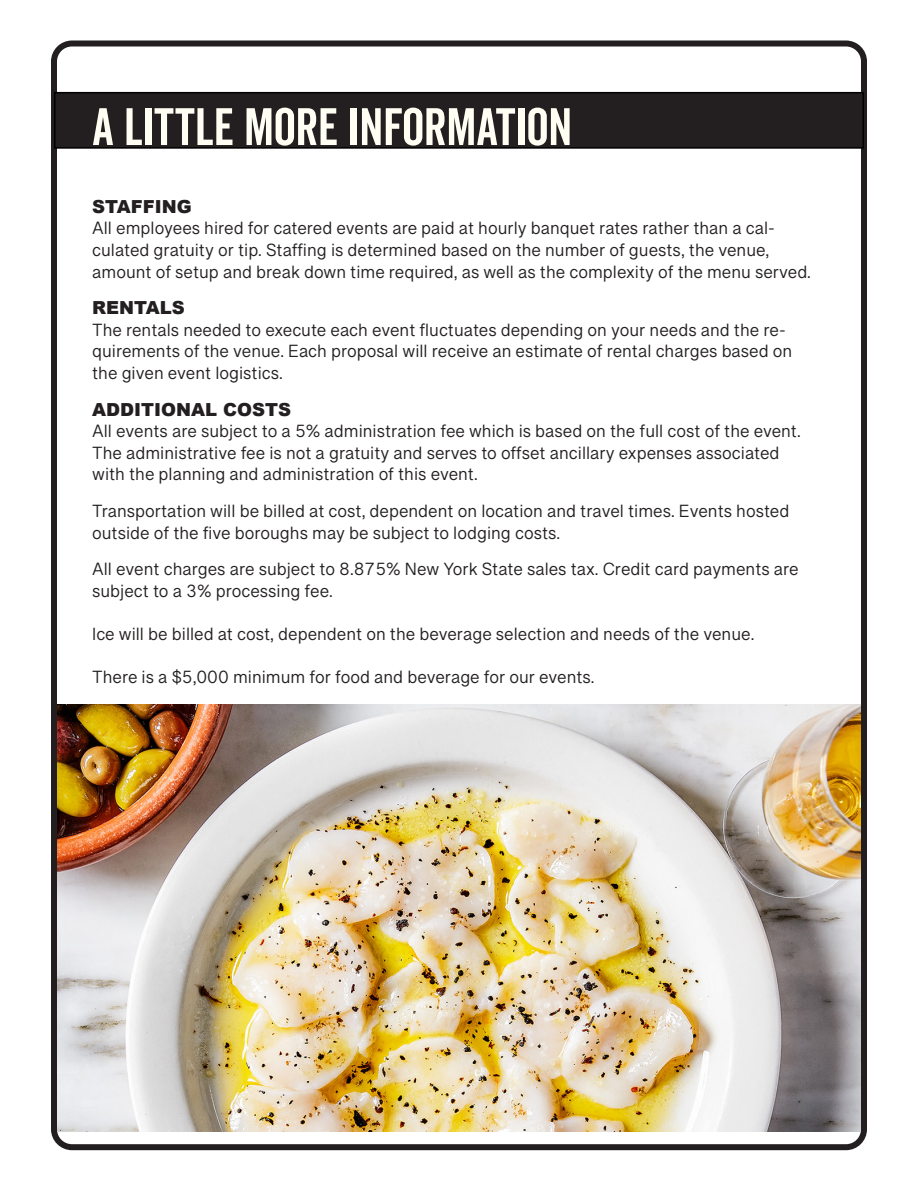
<style>
.page{position:relative;width:918px;height:1188px;background:#fff}
.page>*{position:absolute;margin:0;border:0;box-sizing:border-box;transform-origin:0 0}
.t1{font:51px "Veneer Clean";color:#fffef2}
.t2{font:18px/21.6px "Tamil Sangam MN";color:#231f20}
.t3{font:900 18px "Arial";color:#231f20}
</style>
<div class="page">
<div style="left:51px;top:40px;width:816px;height:1110px;border:6px solid #231f20;border-radius:18px"></div>
<div style="left:55px;top:93px;width:808px;height:55px;background:#231f20"></div>
<div style="left:54px;top:92px;width:810px;height:57px;border:2px solid #000"></div>
<img style="left:57px;top:704px;width:804px;height:428px">
<p class="t1" style="left:92px;top:96px;width:481px">A LITTLE MORE INFORMATION</p>
<p class="t3" style="left:92px;top:193px;width:101px">STAFFING</p>
<p class="t2" style="left:92px;top:217px;width:720px">All employees hired for catered events are paid at hourly banquet rates rather than a cal&shy;culated gratuity or tip. Staffing is determined based on the number of guests, the venue, amount of setup and break down time required, as well as the complexity of the menu served.</p>
<p class="t3" style="left:92px;top:295px;width:94px">RENTALS</p>
<p class="t2" style="left:92px;top:319px;width:702px">The rentals needed to execute each event fluctuates depending on your needs and the re&shy;quirements of the venue. Each proposal will receive an estimate of rental charges based on the given event logistics.</p>
<p class="t3" style="left:92px;top:396px;width:200px">ADDITIONAL COSTS</p>
<p class="t2" style="left:92px;top:420px;width:710px">All events are subject to a 5% administration fee which is based on the full cost of the event.<br>The administrative fee is not a gratuity and serves to offset ancillary expenses associated with the planning and administration of this event.</p>
<p class="t2" style="left:92px;top:500px;width:699px">Transportation will be billed at cost, dependent on location and travel times. Events hosted outside of the five boroughs may be subject to lodging costs.</p>
<p class="t2" style="left:92px;top:558px;width:708px">All event charges are subject to 8.875% New York State sales tax. Credit card payments are subject to a 3% processing fee.</p>
<p class="t2" style="left:92px;top:623px;width:664px">Ice will be billed at cost, dependent on the beverage selection and needs of the venue.</p>
<p class="t2" style="left:92px;top:666px;width:504px">There is a $5,000 minimum for food and beverage for our events.</p>
</div>
